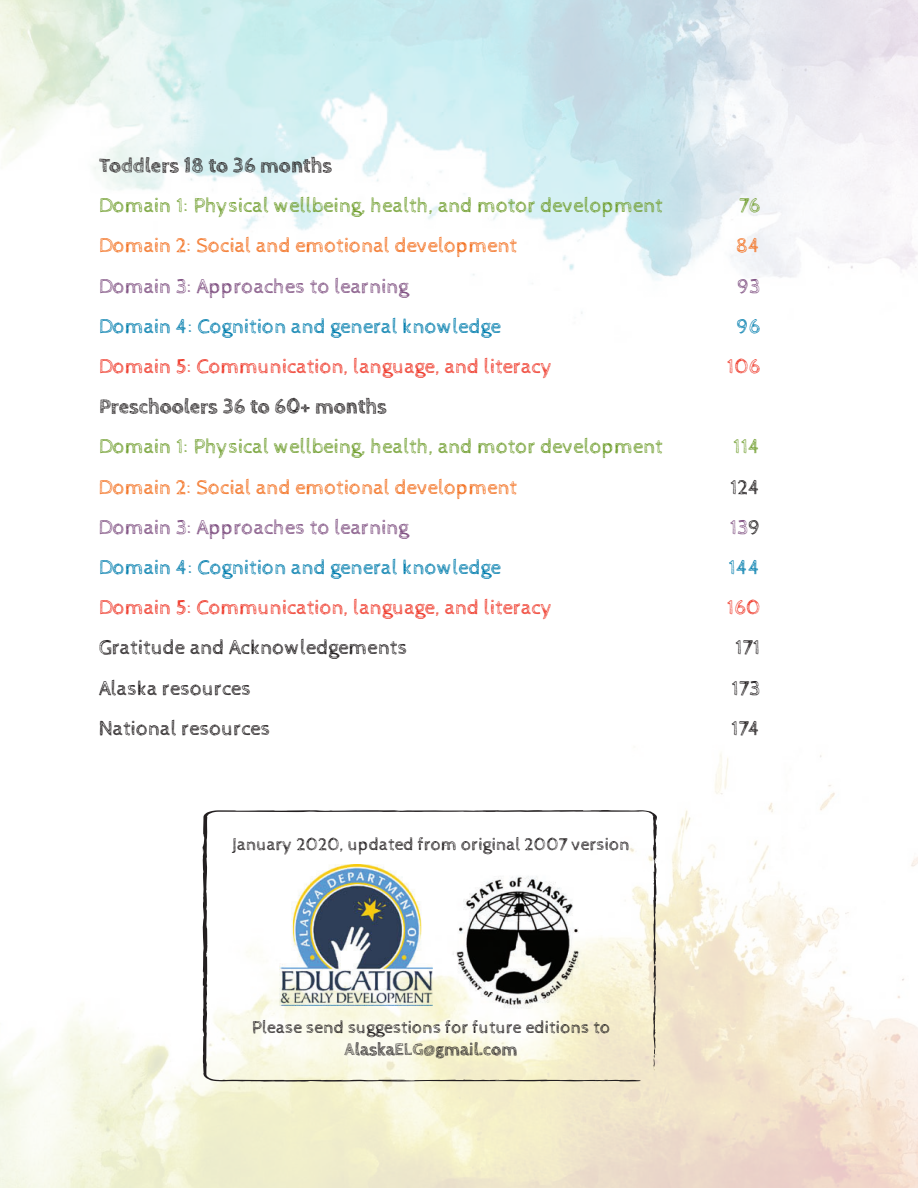
<style>
.page{position:relative;width:918px;height:1188px;background:#fff}
.page>*{position:absolute;margin:0;border:0;box-sizing:border-box;transform-origin:0 0}
.t1{font:21px "Cabin Sketch";color:#709e2e}
.t2{font:21px "Cabin Sketch";color:#ef3b2c}
.t3{font:21px "Cabin Sketch";color:#007dad}
.t4{font:21px "Cabin Sketch";color:#f37121}
.t5{font:21px "Cabin Sketch";color:#231f20}
.t6{font:21px "Cabin Sketch";color:#805182}
.t7{font:700 21px "Cabin Sketch";color:#231f20}
.t8{font:18px "Cabin Sketch";color:#231f20}
.t9{font:700 18px "Cabin Sketch";color:#231f20}
.s1{color:#231f20}
</style>
<div class="page">
<img style="left:0;top:753px;width:918px;height:435px">
<img style="left:0;top:0;width:918px;height:314px">
<svg style="left:202px;top:810px;width:455px;height:272px"></svg>
<svg style="left:632px;top:845px;width:4px;height:4px"></svg>
<svg style="left:476px;top:845px;width:11px;height:5px"></svg>
<svg style="left:654px;top:946px;width:3px;height:15px"></svg>
<svg style="left:444px;top:845px;width:8px;height:4px"></svg>
<img style="left:279px;top:865px;width:153px;height:140px">
<img style="left:446px;top:865px;width:147px;height:148px">
<p class="t7" style="left:99px;top:154px;width:234px">Toddlers 18 to 36 months</p>
<p class="t1" style="left:99px;top:194px;width:566px">Domain 1: Physical wellbeing, health, and motor development</p>
<p class="t1" style="left:739px;top:194px;width:23px">76</p>
<p class="t4" style="left:99px;top:234px;width:420px">Domain 2: Social and emotional development</p>
<p class="t4" style="left:736px;top:234px;width:26px">84</p>
<p class="t6" style="left:99px;top:274px;width:311px">Domain 3: Approaches to learning</p>
<p class="t6" style="left:737px;top:274px;width:25px">93</p>
<p class="t3" style="left:99px;top:315px;width:404px">Domain 4: Cognition and general knowledge</p>
<p class="t3" style="left:737px;top:315px;width:25px">96</p>
<p class="t2" style="left:99px;top:355px;width:455px">Domain 5: Communication, language, and literacy</p>
<p class="t2" style="left:727px;top:355px;width:35px">106</p>
<p class="t7" style="left:99px;top:395px;width:289px">Preschoolers 36 to 60+ months</p>
<p class="t1" style="left:99px;top:435px;width:566px">Domain 1: Physical wellbeing, health, and motor development</p>
<p class="t1" style="left:733px;top:435px;width:29px">114</p>
<p class="t4" style="left:99px;top:475px;width:420px">Domain 2: Social and emotional development</p>
<p class="t5" style="left:730px;top:475px;width:32px">124</p>
<p class="t6" style="left:99px;top:516px;width:311px">Domain 3: Approaches to learning</p>
<p class="t6" style="left:730px;top:516px;width:32px">13<span class="s1">9</span></p>
<p class="t3" style="left:99px;top:556px;width:404px">Domain 4: Cognition and general knowledge</p>
<p class="t3" style="left:729px;top:556px;width:33px">144</p>
<p class="t2" style="left:99px;top:596px;width:455px">Domain 5: Communication, language, and literacy</p>
<p class="t2" style="left:727px;top:596px;width:35px">160</p>
<p class="t5" style="left:99px;top:636px;width:310px">Gratitude and Acknowledgements</p>
<p class="t5" style="left:735px;top:636px;width:27px">171</p>
<p class="t5" style="left:99px;top:676px;width:154px">Alaska resources</p>
<p class="t5" style="left:732px;top:676px;width:30px">173</p>
<p class="t5" style="left:99px;top:717px;width:173px">National resources</p>
<p class="t5" style="left:731px;top:717px;width:31px">174</p>
<p class="t8" style="left:232px;top:835px;width:399px">January 2020, updated from original 2007 version</p>
<p class="t8" style="left:252px;top:1018px;width:360px">Please send suggestions for future editions to</p>
<p class="t9" style="left:345px;top:1039px;width:174px">AlaskaELG@gmail.com</p>
</div>
